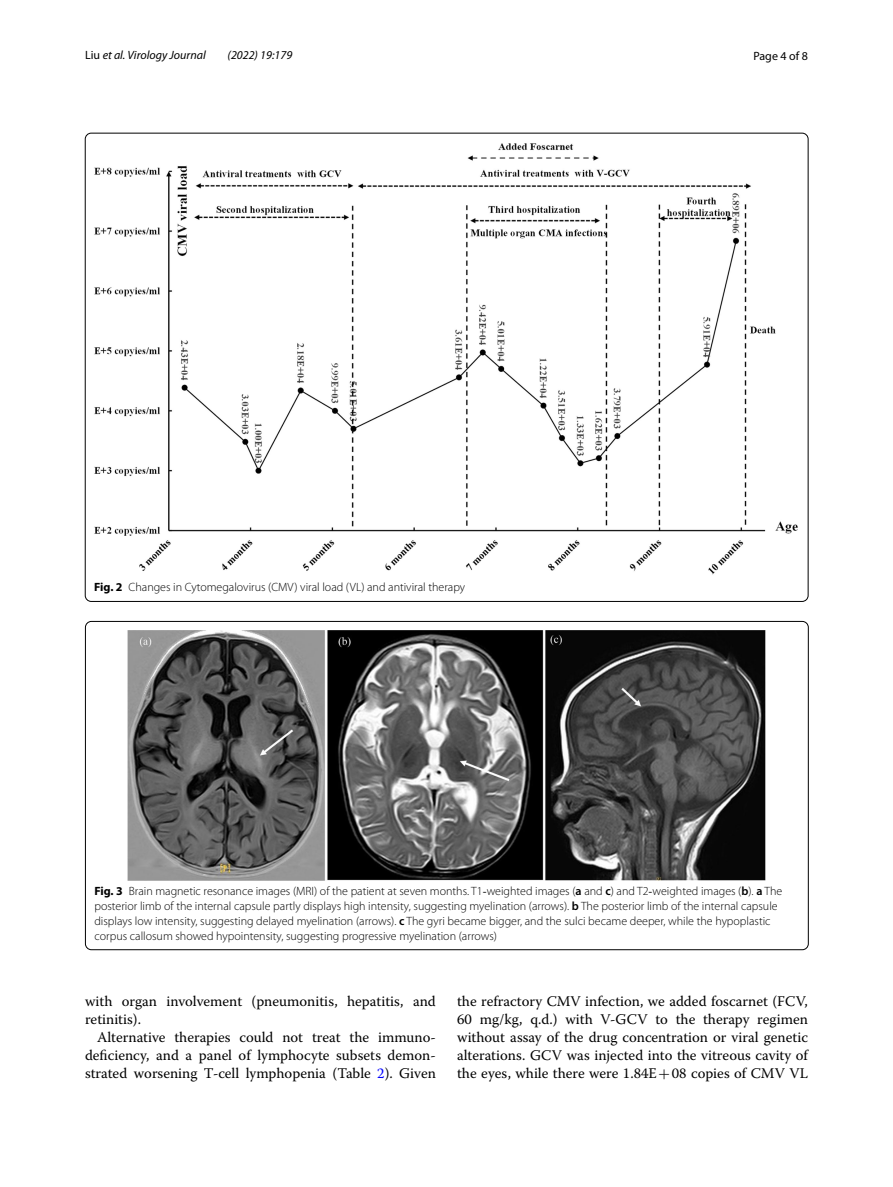
<style>
.page{position:relative;width:893px;height:1187px;background:#fff}
.page>*{position:absolute;margin:0;border:0;box-sizing:border-box;transform-origin:0 0}
.t1{font:14.7px/18px "Warnock Pro";color:#000;text-align:justify}
.t2{font:300 12px/15px "Myriad Pro";color:#000}
.t3{font:italic 12px "Myriad Pro";color:#000}
.t4{font:12px "Myriad Pro";color:#000}
.s1{font-style:normal}
.s2{font-weight:700}
.s3{font-family:"STIX Math";font-weight:400}
.s4{font-weight:600}
.s5{color:#00f}
.s6{font-family:"MTSY"}
</style>
<div class="page">
<img style="left:94px;top:143px;width:704px;height:432px">
<img style="left:128px;top:630px;width:638px;height:250px">
<p class="t3" style="left:85px;top:48px;width:122px"><span class="s1">Liu</span> et al. Virology Journal</p>
<p class="t3" style="left:228px;top:48px;width:66px">(2022) 19:179</p>
<p class="t4" style="left:753px;top:48px;width:56px">Page 4 of 8</p>
<p class="t2" style="left:94px;top:579px;width:372px"><span class="s2">Fig. 2</span> Changes in Cytomegalovirus (CMV) viral load (VL) and antiviral therapy</p>
<p class="t2" style="left:94px;top:883px;width:689px"><span class="s2">Fig. 3</span> Brain magnetic resonance images (MRI) of the patient at seven months. T1<span class="s3">‐</span>weighted images (<span class="s4">a</span> and <span class="s4">c</span>) and T2<span class="s3">‐</span>weighted images (<span class="s4">b</span>). <span class="s4">a</span> The posterior limb of the internal capsule partly displays high intensity, suggesting myelination (arrows). <span class="s4">b</span> The posterior limb of the internal capsule displays low intensity, suggesting delayed myelination (arrows). <span class="s4">c</span> The gyri became bigger, and the sulci became deeper, while the hypoplastic corpus callosum showed hypointensity, suggesting progressive myelination (arrows)</p>
<p class="t1" style="left:85px;top:992px;width:352px">with organ involvement (pneumonitis, hepatitis, and retinitis).</p>
<p class="t1" style="left:85px;top:1028px;width:352px;text-indent:12px">Alternative therapies could not treat the immuno&shy;deficiency, and a panel of lymphocyte subsets demon&shy;strated worsening T-cell lymphopenia (Table <span class="s5">2</span>). Given</p>
<p class="t1" style="left:457px;top:992px;width:352px">the refractory CMV infection, we added foscarnet (FCV, 60 mg/kg, q.d.) with V-GCV to the therapy regimen without assay of the drug concentration or viral genetic alterations. GCV was injected into the vitreous cavity of the eyes, while there were 1.84E<span class="s6">+</span>08 copies of CMV VL</p>
</div>
